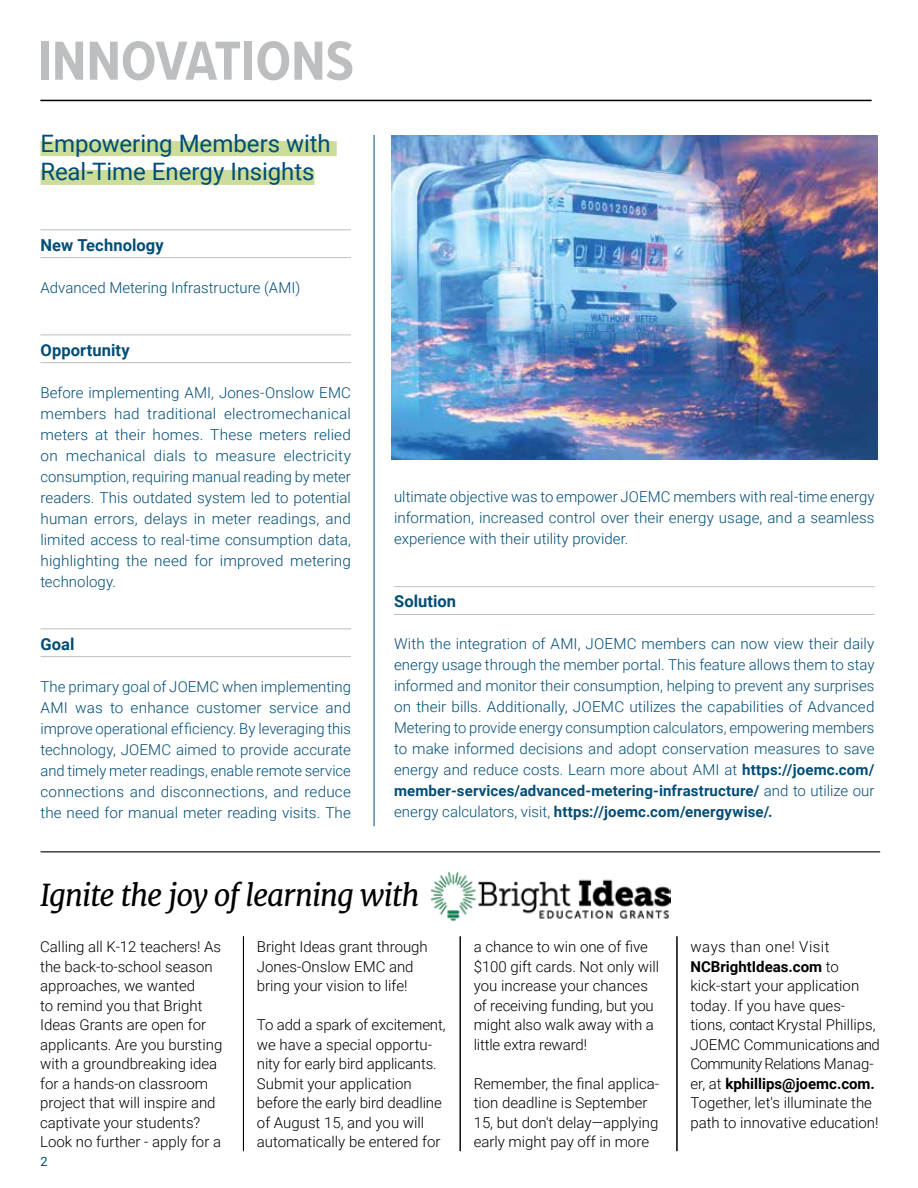
<style>
.page{position:relative;width:918px;height:1188px;background:#fff}
.page>*{position:absolute;margin:0;border:0;box-sizing:border-box;transform-origin:0 0}
.t1{font:700 57px "Proxima Nova Cond";color:#bcbec0}
.t2{font:italic 30px "Merriweather";letter-spacing:-.04em;color:#000}
.t3{font:24px/28.8px "Roboto";color:#004d76}
.t4{font:700 16.5px "Roboto";letter-spacing:.005em;color:#004d76}
.t5{font:300 15px/21px "Roboto";letter-spacing:.005em;color:#004d76;text-align:justify}
.t6{font:300 15px/19.5px "Roboto";color:#000}
.t7{font:12.75px "Roboto";color:#004d76}
.s1{font-weight:700}
</style>
<div class="page">
<hr style="left:40px;top:230px;width:311px;height:1px;background:#bcbec0">
<hr style="left:40px;top:257px;width:311px;height:1px;background:#bcbec0">
<hr style="left:40px;top:335px;width:311px;height:1px;background:#bcbec0">
<hr style="left:40px;top:362px;width:311px;height:1px;background:#bcbec0">
<hr style="left:40px;top:629px;width:311px;height:1px;background:#bcbec0">
<hr style="left:40px;top:656px;width:311px;height:1px;background:#bcbec0">
<hr style="left:394px;top:586px;width:480px;height:1px;background:#bcbec0">
<hr style="left:394px;top:614px;width:480px;height:1px;background:#bcbec0">
<hr style="left:374px;top:135px;width:1px;height:691px;background:#004d76">
<hr style="left:40px;top:100px;width:832px;height:1px;background:#000">
<div style="left:40px;top:141px;width:297px;height:15px;background:#ccdc99"></div>
<div style="left:40px;top:170px;width:274px;height:15px;background:#ccdc99"></div>
<hr style="left:243px;top:936px;width:1px;height:215px;background:#000">
<hr style="left:460px;top:936px;width:1px;height:215px;background:#000">
<hr style="left:677px;top:936px;width:1px;height:215px;background:#000">
<hr style="left:41px;top:851px;width:839px;height:2px;background:#414042">
<img style="left:431px;top:872px;width:239px;height:48px">
<img style="left:391px;top:135px;width:486px;height:324px">
<h1 class="t1" style="left:38px;top:19px;width:318px">INNOVATIONS</h1>
<h3 class="t3" style="left:40px;top:128px;width:292px">Empowering Members with<br>Real-Time Energy Insights</h3>
<p class="t4" style="left:40px;top:233px;width:125px">New Technology</p>
<p class="t5" style="left:40px;top:276px;width:261px">Advanced Metering Infrastructure (AMI)</p>
<p class="t4" style="left:40px;top:338px;width:91px">Opportunity</p>
<p class="t5" style="left:40px;top:381px;width:312px">Before implementing AMI, Jones-Onslow EMC members had traditional electromechanical meters at their homes. These meters relied on mechanical dials to measure electricity consumption, requiring manual reading by meter readers. This outdated system led to potential human errors, delays in meter readings, and limited access to real-time consumption data, highlighting the need for improved metering technology.</p>
<p class="t4" style="left:40px;top:632px;width:35px">Goal</p>
<p class="t5" style="left:40px;top:675px;width:312px">The primary goal of JOEMC when implementing AMI was to enhance customer service and improve operational efficiency. By leveraging this technology, JOEMC aimed to provide accurate and timely meter readings, enable remote service connections and disconnections, and reduce the need for manual meter reading visits. The</p>
<p class="t5" style="left:394px;top:486px;width:482px">ultimate objective was to empower JOEMC members with real-time energy information, increased control over their energy usage, and a seamless experience with their utility provider.</p>
<p class="t4" style="left:394px;top:590px;width:64px">Solution</p>
<p class="t5" style="left:394px;top:633px;width:482px">With the integration of AMI, JOEMC members can now view their daily energy usage through the member portal. This feature allows them to stay informed and monitor their consumption, helping to prevent any surprises on their bills. Additionally, JOEMC utilizes the capabilities of Advanced Metering to provide energy consumption calculators, empowering members to make informed decisions and adopt conservation measures to save energy and reduce costs. Learn more about AMI at <span class="s1">https://joemc.com/ member-services/advanced-metering-infrastructure/</span> and to utilize our energy calculators, visit, <span class="s1">https://joemc.com/energywise/.</span></p>
<h2 class="t2" style="left:40px;top:876px;width:381px">Ignite the joy of learning with</h2>
<p class="t6" style="left:40px;top:936px;width:184px">Calling all K-12 teachers! As the back-to-school season approaches, we wanted<br>to remind you that Bright<br>Ideas Grants are open for applicants. Are you bursting with a groundbreaking idea for a hands-on classroom project that will inspire and captivate your students?<br>Look no further - apply for a</p>
<p class="t6" style="left:257px;top:936px;width:172px">Bright Ideas grant through<br>Jones-Onslow EMC and bring your vision to life!</p>
<p class="t6" style="left:257px;top:1014px;width:190px">To add a spark of excitement, we have a special opportu&shy;nity for early bird applicants.<br>Submit your application before the early bird deadline of August 15, and you will automatically be entered for</p>
<p class="t7" style="left:41px;top:1153px;width:9px">2</p>
<p class="t6" style="left:474px;top:936px;width:187px">a chance to win one of five $100 gift cards. Not only will you increase your chances of receiving funding, but you might also walk away with a little extra reward!</p>
<p class="t6" style="left:474px;top:1073px;width:187px">Remember, the final applica&shy;tion deadline is September<br>15, but don't delay—applying early might pay off in more</p>
<p class="t6" style="left:690px;top:936px;width:191px">ways than one! Visit<br><span class="s1">NCBrightIdeas.com</span> to kick-start your application today. If you have ques&shy;tions, contact Krystal Phillips,<br>JOEMC Communications and<br>Community Relations Manag&shy;er, at <span class="s1">kphillips@joemc.com.<br></span>Together, let's illuminate the path to innovative education!</p>
</div>
